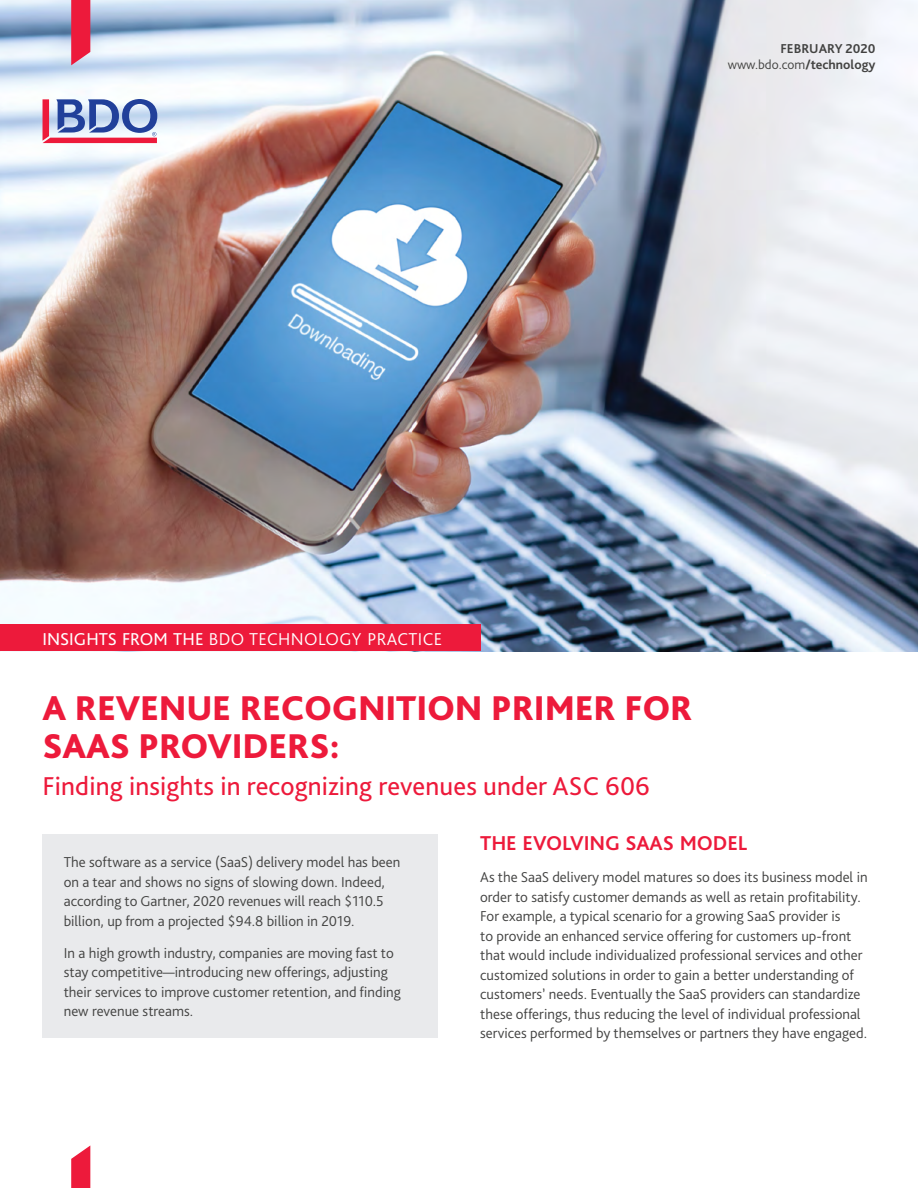
<style>
.page{position:relative;width:918px;height:1188px;background:#fff}
.page>*{position:absolute;margin:0;border:0;box-sizing:border-box;transform-origin:0 0}
.t1{font:800 36px/37.5px "Bliss Pro";letter-spacing:-.005em;color:#ed1a3b}
.t2{font:27px "Bliss Pro";letter-spacing:.005em;color:#ed1a3b}
.t3{font:700 21px "Bliss Pro";letter-spacing:-.005em;color:#ed1a3b}
.t4{font:300 18px "Bliss Pro";letter-spacing:.02em;color:#fff}
.t5{font:300 15px/19.5px "Bliss Pro";color:#424241}
.t6{font:700 13.5px/16.5px "Bliss Pro";color:#424241;text-align:right}
.s1{font-weight:300}
.s2{font-weight:400}
</style>
<div class="page">
<img style="left:0;top:0;width:918px;height:651px">
<div style="left:0;top:625px;width:480px;height:26px;background:#ed1a3b"></div>
<svg style="left:71px;top:1145px;width:19px;height:43px"></svg>
<svg style="left:43px;top:99px;width:114px;height:44px;background:#a28fb9"></svg>
<svg style="left:71px;top:0;width:19px;height:65px"></svg>
<div style="left:43px;top:835px;width:395px;height:112px;background:#e9eaec"></div>
<div style="left:43px;top:926px;width:395px;height:112px;background:#e9eaec"></div>
<p class="t6" style="left:728px;top:40px;width:149px">FEBRUARY 2020 <span class="s1">www.bdo.com</span>/technology</p>
<p class="t4" style="left:43px;top:628px;width:401px"><span class="s2">INSIGHTS FROM THE</span> BDO TECHNOLOGY PRACTICE</p>
<h1 class="t1" style="left:43px;top:689px;width:652px">A REVENUE RECOGNITION PRIMER FOR<br>SAAS PROVIDERS:</h1>
<h2 class="t2" style="left:43px;top:770px;width:609px">Finding insights in recognizing revenues under ASC 606</h2>
<p class="t5" style="left:64px;top:852px;width:338px">The software as a service (SaaS) delivery model has been on a tear and shows no signs of slowing down. Indeed, according to Gartner, 2020 revenues will reach $110.5 billion, up from a projected $94.8 billion in 2019.</p>
<p class="t5" style="left:64px;top:943px;width:339px">In a high growth industry, companies are moving fast to stay competitive—introducing new offerings, adjusting their services to improve customer retention, and finding new revenue streams.</p>
<h3 class="t3" style="left:480px;top:830px;width:268px">THE EVOLVING SAAS MODEL</h3>
<p class="t5" style="left:480px;top:867px;width:389px">As the SaaS delivery model matures so does its business model in order to satisfy customer demands as well as retain profitability.<br>For example, a typical scenario for a growing SaaS provider is<br>to provide an enhanced service offering for customers up-front that would include individualized professional services and other customized solutions in order to gain a better understanding of customers’ needs. Eventually the SaaS providers can standardize these offerings, thus reducing the level of individual professional services performed by themselves or partners they have engaged.</p>
</div>
